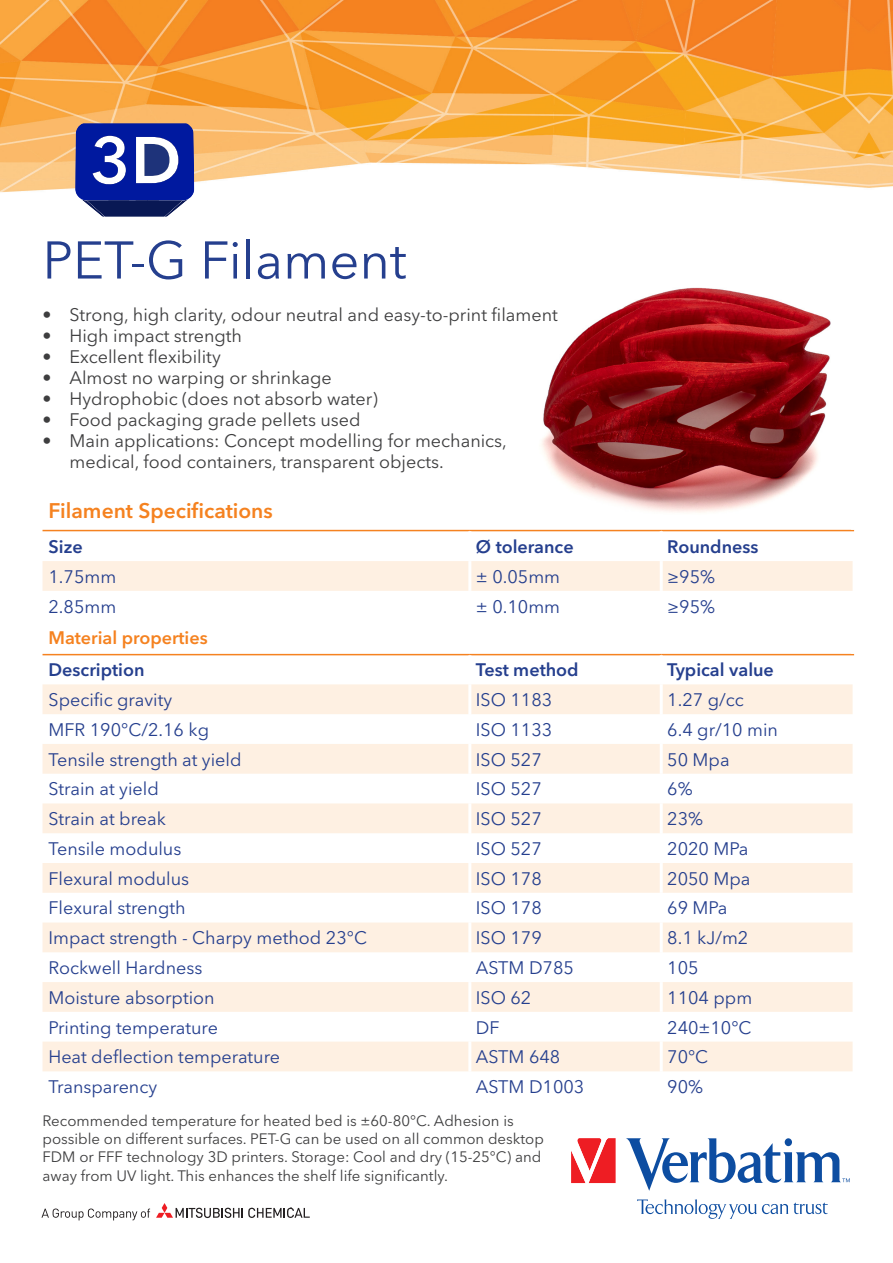
<style>
.page{position:relative;width:893px;height:1263px;background:#fff}
.page>*{position:absolute;margin:0;border:0;box-sizing:border-box;transform-origin:0 0}
.t1{font:52.5px "Avenir Next LT Pro";color:#253f8e}
.t2{font:600 21px "Avenir Next LT Pro";color:#f58220}
.t3{font:18px "Avenir Next LT Pro";color:#253f8e}
.t4{font:18px/21px "Avenir Next LT Pro";color:#3e3e3f}
.t5{font:600 18px "Avenir Next LT Pro";color:#253f8e}
.t6{font:600 18px "Avenir Next LT Pro";color:#f58220}
.t7{font:15px/18px "Avenir Next LT Pro";color:#3e3e3f}
</style>
<div class="page">
<img style="left:0;top:0;width:893px;height:193px">
<svg style="left:75px;top:123px;width:119px;height:94px"></svg>
<svg style="left:571px;top:1138px;width:45px;height:45px"></svg>
<svg style="left:637px;top:1199px;width:191px;height:20px"></svg>
<svg style="left:626px;top:1138px;width:224px;height:53px"></svg>
<svg style="left:41px;top:1208px;width:109px;height:12px"></svg>
<svg style="left:156px;top:1203px;width:154px;height:15px"></svg>
<img style="left:541px;top:287px;width:290px;height:226px">
<svg style="left:43px;top:561px;width:810px;height:510px"></svg>
<hr style="left:43px;top:654px;width:427px;height:1px;background:#f58220">
<hr style="left:470px;top:654px;width:191px;height:1px;background:#f58220">
<hr style="left:661px;top:654px;width:193px;height:1px;background:#f58220">
<hr style="left:43px;top:530px;width:427px;height:1px;background:#f58220">
<hr style="left:470px;top:530px;width:191px;height:1px;background:#f58220">
<hr style="left:661px;top:530px;width:193px;height:1px;background:#f58220">
<hr style="left:660px;top:561px;width:3px;height:30px;background:#fff">
<hr style="left:660px;top:591px;width:3px;height:30px;background:#fff">
<hr style="left:660px;top:655px;width:3px;height:29px;background:#fff">
<hr style="left:660px;top:684px;width:3px;height:30px;background:#fff">
<hr style="left:660px;top:714px;width:3px;height:30px;background:#fff">
<hr style="left:660px;top:744px;width:3px;height:30px;background:#fff">
<hr style="left:660px;top:774px;width:3px;height:29px;background:#fff">
<hr style="left:660px;top:803px;width:3px;height:30px;background:#fff">
<hr style="left:660px;top:833px;width:3px;height:30px;background:#fff">
<hr style="left:660px;top:863px;width:3px;height:30px;background:#fff">
<hr style="left:660px;top:893px;width:3px;height:29px;background:#fff">
<hr style="left:660px;top:922px;width:3px;height:30px;background:#fff">
<hr style="left:660px;top:952px;width:3px;height:30px;background:#fff">
<hr style="left:660px;top:982px;width:3px;height:30px;background:#fff">
<hr style="left:660px;top:1012px;width:3px;height:29px;background:#fff">
<hr style="left:660px;top:1041px;width:3px;height:30px;background:#fff">
<hr style="left:468px;top:561px;width:3px;height:30px;background:#fff">
<hr style="left:468px;top:591px;width:3px;height:30px;background:#fff">
<hr style="left:851px;top:621px;width:3px;height:33px;background:#fff">
<hr style="left:468px;top:655px;width:3px;height:29px;background:#fff">
<hr style="left:468px;top:684px;width:3px;height:30px;background:#fff">
<hr style="left:468px;top:714px;width:3px;height:30px;background:#fff">
<hr style="left:468px;top:744px;width:3px;height:30px;background:#fff">
<hr style="left:468px;top:774px;width:3px;height:29px;background:#fff">
<hr style="left:468px;top:803px;width:3px;height:30px;background:#fff">
<hr style="left:468px;top:833px;width:3px;height:30px;background:#fff">
<hr style="left:468px;top:863px;width:3px;height:30px;background:#fff">
<hr style="left:468px;top:893px;width:3px;height:29px;background:#fff">
<hr style="left:468px;top:922px;width:3px;height:30px;background:#fff">
<hr style="left:468px;top:952px;width:3px;height:30px;background:#fff">
<hr style="left:468px;top:982px;width:3px;height:30px;background:#fff">
<hr style="left:468px;top:1012px;width:3px;height:29px;background:#fff">
<hr style="left:468px;top:1041px;width:3px;height:30px;background:#fff">
<h1 class="t1" style="left:43px;top:229px;width:366px">PET-G Filament</h1>
<p class="t4" style="left:43px;top:304px;width:517px">• Strong, high clarity, odour neutral and easy-to-print filament</p>
<p class="t4" style="left:43px;top:325px;width:201px">• High impact strength</p>
<p class="t4" style="left:43px;top:346px;width:180px">• Excellent flexibility</p>
<p class="t4" style="left:43px;top:367px;width:291px">• Almost no warping or shrinkage</p>
<p class="t4" style="left:43px;top:388px;width:337px">• Hydrophobic (does not absorb water)</p>
<p class="t4" style="left:43px;top:409px;width:320px">• Food packaging grade pellets used</p>
<p class="t4" style="left:70px;top:430px;width:439px;text-indent:-27px">• Main applications: Concept modelling for mechanics, medical, food containers, transparent objects.</p>
<p class="t2" style="left:49px;top:498px;width:226px">Filament Specifications</p>
<p class="t5" style="left:49px;top:536px;width:36px">Size</p>
<p class="t5" style="left:476px;top:536px;width:99px">Ø tolerance</p>
<p class="t5" style="left:667px;top:536px;width:93px">Roundness</p>
<p class="t3" style="left:49px;top:566px;width:69px">1.75mm</p>
<p class="t3" style="left:476px;top:566px;width:86px">± 0.05mm</p>
<p class="t3" style="left:667px;top:566px;width:49px">≥95%</p>
<p class="t3" style="left:49px;top:595px;width:69px">2.85mm</p>
<p class="t3" style="left:476px;top:595px;width:86px">± 0.10mm</p>
<p class="t3" style="left:667px;top:595px;width:49px">≥95%</p>
<p class="t6" style="left:49px;top:627px;width:161px">Material properties</p>
<p class="t5" style="left:49px;top:659px;width:98px">Description</p>
<p class="t5" style="left:476px;top:659px;width:104px">Test method</p>
<p class="t5" style="left:667px;top:659px;width:108px">Typical value</p>
<p class="t3" style="left:49px;top:689px;width:125px">Specific gravity</p>
<p class="t3" style="left:476px;top:689px;width:78px">ISO 1183</p>
<p class="t3" style="left:667px;top:689px;width:78px">1.27 g/cc</p>
<p class="t3" style="left:49px;top:719px;width:162px">MFR 190°C/2.16 kg</p>
<p class="t3" style="left:476px;top:719px;width:78px">ISO 1133</p>
<p class="t3" style="left:667px;top:719px;width:112px">6.4 gr/10 min</p>
<p class="t3" style="left:49px;top:749px;width:195px">Tensile strength at yield</p>
<p class="t3" style="left:476px;top:749px;width:67px">ISO 527</p>
<p class="t3" style="left:667px;top:749px;width:64px">50 Mpa</p>
<p class="t3" style="left:49px;top:778px;width:112px">Strain at yield</p>
<p class="t3" style="left:476px;top:778px;width:67px">ISO 527</p>
<p class="t3" style="left:667px;top:778px;width:27px">6%</p>
<p class="t3" style="left:49px;top:808px;width:119px">Strain at break</p>
<p class="t3" style="left:476px;top:808px;width:67px">ISO 527</p>
<p class="t3" style="left:667px;top:808px;width:37px">23%</p>
<p class="t3" style="left:49px;top:838px;width:134px">Tensile modulus</p>
<p class="t3" style="left:476px;top:838px;width:67px">ISO 527</p>
<p class="t3" style="left:667px;top:838px;width:83px">2020 MPa</p>
<p class="t3" style="left:49px;top:868px;width:142px">Flexural modulus</p>
<p class="t3" style="left:476px;top:868px;width:67px">ISO 178</p>
<p class="t3" style="left:667px;top:868px;width:85px">2050 Mpa</p>
<p class="t3" style="left:49px;top:897px;width:139px">Flexural strength</p>
<p class="t3" style="left:476px;top:897px;width:67px">ISO 178</p>
<p class="t3" style="left:667px;top:897px;width:62px">69 MPa</p>
<p class="t3" style="left:49px;top:927px;width:320px">Impact strength - Charpy method 23°C</p>
<p class="t3" style="left:476px;top:927px;width:67px">ISO 179</p>
<p class="t3" style="left:667px;top:927px;width:83px">8.1 kJ/m2</p>
<p class="t3" style="left:49px;top:957px;width:155px">Rockwell Hardness</p>
<p class="t3" style="left:476px;top:957px;width:100px">ASTM D785</p>
<p class="t3" style="left:667px;top:957px;width:33px">105</p>
<p class="t3" style="left:49px;top:987px;width:168px">Moisture absorption</p>
<p class="t3" style="left:476px;top:987px;width:57px">ISO 62</p>
<p class="t3" style="left:667px;top:987px;width:87px">1104 ppm</p>
<p class="t3" style="left:49px;top:1016px;width:171px">Printing temperature</p>
<p class="t3" style="left:476px;top:1016px;width:25px">DF</p>
<p class="t3" style="left:667px;top:1016px;width:86px">240±10°C</p>
<p class="t3" style="left:49px;top:1046px;width:233px">Heat deflection temperature</p>
<p class="t3" style="left:476px;top:1046px;width:86px">ASTM 648</p>
<p class="t3" style="left:667px;top:1046px;width:43px">70°C</p>
<p class="t3" style="left:49px;top:1076px;width:110px">Transparency</p>
<p class="t3" style="left:476px;top:1076px;width:110px">ASTM D1003</p>
<p class="t3" style="left:667px;top:1076px;width:37px">90%</p>
<p class="t7" style="left:43px;top:1111px;width:503px">Recommended temperature for heated bed is ±60-80°C. Adhesion is possible on different surfaces. PET-G can be used on all common desktop<br>FDM or FFF technology 3D printers. Storage: Cool and dry (15-25°C) and</p>
<p class="t7" style="left:43px;top:1167px;width:407px">away from UV light. This enhances the shelf life significantly.</p>
</div>
